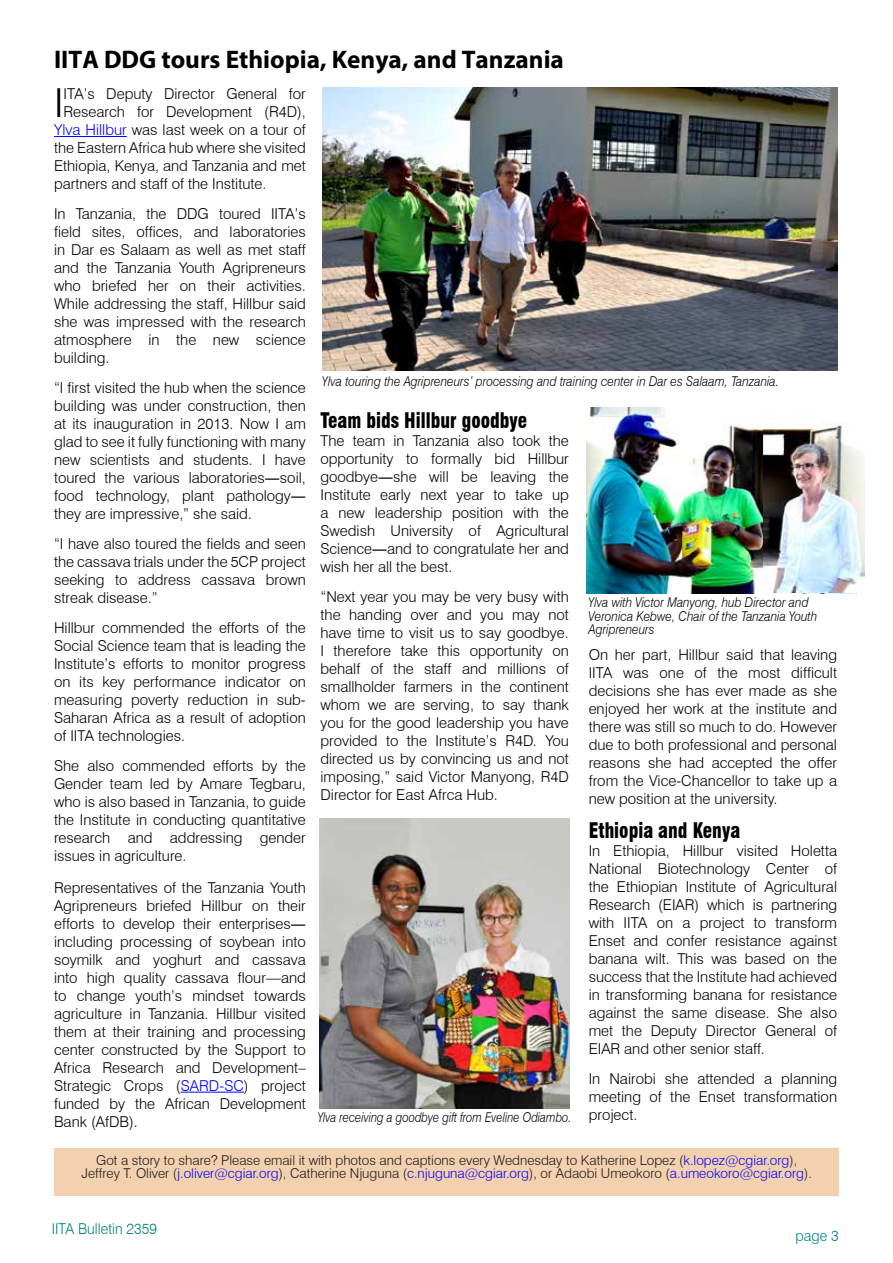
<style>
.page{position:relative;width:893px;height:1263px;background:#fff}
.page>*{position:absolute;margin:0;border:0;box-sizing:border-box;transform-origin:0 0}
.t1{font:300 40.05px "Swiss 721 BT";color:#000}
.t2{font:700 25.5px "Myriad Pro";color:#000}
.t3{font:900 condensed 21px "Swiss 721 BT";color:#000;scale:.9 1}
.t4{font:300 15px/18px "Swiss 721 BT";color:#000;text-align:justify}
.t5{font:300 15px "Swiss 721 BT";color:#008080;scale:.95 1}
.t6{font:300 13.5px/13.5px "Swiss 721 BT";color:#1b1b1f;text-align:center}
.t7{font:italic 300 13.5px/13.5px "Swiss 721 BT";color:#000;scale:.9 1}
.t8{font:italic 300 13.5px "Swiss 721 BT";color:#000;scale:.85 1}
.s1{color:#00f}
.s2{font-family:"Arial";font-weight:400}
</style>
<div class="page">
<hr style="left:54px;top:136px;width:73px;height:1px;background:#00f">
<hr style="left:181px;top:1092px;width:63px;height:1px;background:#00f">
<div style="left:54px;top:1148px;width:785px;height:47px;background:#f4d1ae"></div>
<img style="left:322px;top:88px;width:516px;height:282px">
<img style="left:320px;top:818px;width:250px;height:291px">
<img style="left:587px;top:408px;width:176px;height:185px">
<img style="left:763px;top:424px;width:102px;height:169px">
<h2 class="t2" style="left:54px;top:42px;width:511px">IITA DDG tours Ethiopia, Kenya, and Tanzania</h2>
<h1 class="t1" style="left:54px;top:78px;width:11px">I</h1>
<p class="t4" style="left:64px;top:84px;width:244px">ITA’s Deputy Director General for</p>
<p class="t4" style="left:64px;top:102px;width:244px">Research for Development (R4D),</p>
<p class="t4" style="left:54px;top:120px;width:253px"><span class="s1">Ylva Hillbur</span> was last week on a tour of</p>
<p class="t4" style="left:54px;top:138px;width:253px">the Eastern Africa hub where she visited</p>
<p class="t4" style="left:54px;top:156px;width:253px">Ethiopia, Kenya, and Tanzania and met</p>
<p class="t4" style="left:54px;top:174px;width:214px">partners and staff of the Institute.</p>
<p class="t4" style="left:54px;top:204px;width:253px">In Tanzania, the DDG toured IITA’s field sites, offices, and laboratories in Dar es Salaam as well as met staff and the Tanzania Youth Agripreneurs who briefed her on their activities.<br>While addressing the staff, Hillbur said she was impressed with the research atmosphere in the new science building.</p>
<p class="t4" style="left:54px;top:378px;width:253px">“I first visited the hub when the science building was under construction, then at its inauguration in 2013. Now I am glad to see it fully functioning with many new scientists and students. I have toured the various laboratories<span class="s2">―</span>soil, food technology, plant pathology<span class="s2">― </span>they are impressive,” she said.</p>
<p class="t4" style="left:54px;top:534px;width:253px">“I have also toured the fields and seen the cassava trials under the 5CP project seeking to address cassava brown streak disease.”</p>
<p class="t4" style="left:54px;top:618px;width:253px">Hillbur commended the efforts of the Social Science team that is leading the Institute’s efforts to monitor progress on its key performance indicator on measuring poverty reduction in sub-Saharan Africa as a result of adoption of IITA technologies.</p>
<p class="t4" style="left:54px;top:756px;width:253px">She also commended efforts by the Gender team led by Amare Tegbaru, who is also based in Tanzania, to guide the Institute in conducting quantitative research and addressing gender issues in agriculture.</p>
<p class="t4" style="left:54px;top:878px;width:253px">Representatives of the Tanzania Youth Agripreneurs briefed Hillbur on their efforts to develop their enterprises<span class="s2">― </span>including processing of soybean into soymilk and yoghurt and cassava into high quality cassava flour—and to change youth’s mindset towards agriculture in Tanzania. Hillbur visited them at their training and processing center constructed by the Support to Africa Research and Development– Strategic Crops (<span class="s1">SARD-SC</span>) project funded by the African Development Bank (AfDB).</p>
<p class="t7" style="left:322px;top:374px;width:509px">Ylva touring the Agripreneurs’ processing and training center in Dar es Salaam, Tanzania.</p>
<h3 class="t3" style="left:320px;top:407px;width:231px">Team bids Hillbur goodbye</h3>
<p class="t4" style="left:320px;top:431px;width:250px">The team in Tanzania also took the opportunity to formally bid Hillbur goodbye<span class="s2">―</span>she will be leaving the Institute early next year to take up a new leadership position with the Swedish University of Agricultural Science<span class="s2">―</span>and to congratulate her and wish her all the best.</p>
<p class="t4" style="left:320px;top:587px;width:250px">“Next year you may be very busy with the handing over and you may not have time to visit us to say goodbye.<br>I therefore take this opportunity on behalf of the staff and millions of smallholder farmers in the continent whom we are serving, to say thank you for the good leadership you have provided to the Institute’s R4D. You directed us by convincing us and not imposing,” said Victor Manyong, R4D Director for East Afrca Hub.</p>
<p class="t7" style="left:589px;top:595px;width:255px">Ylva with Victor Manyong, hub Director and<br>Veronica Kebwe, Chair of the Tanzania Youth<br>Agripreneurs</p>
<p class="t4" style="left:589px;top:645px;width:250px">On her part, Hillbur said that leaving IITA was one of the most difficult decisions she has ever made as she enjoyed her work at the institute and there was still so much to do. However due to both professional and personal reasons she had accepted the offer from the Vice-Chancellor to take up a new position at the university.</p>
<h3 class="t3" style="left:589px;top:818px;width:170px">Ethiopia and Kenya</h3>
<p class="t4" style="left:589px;top:842px;width:250px">In Ethiopia, Hillbur visited Holetta National Biotechnology Center of the Ethiopian Institute of Agricultural Research (EIAR) which is partnering with IITA on a project to transform Enset and confer resistance against banana wilt. This was based on the success that the Institute had achieved in transforming banana for resistance against the same disease. She also met the Deputy Director General of EIAR and other senior staff.</p>
<p class="t4" style="left:589px;top:1070px;width:250px">In Nairobi she attended a planning meeting of the Enset transformation project.</p>
<p class="t8" style="left:318px;top:1109px;width:300px">Ylva receiving a goodbye gift from Eveline Odiambo.</p>
<p class="t6" style="left:82px;top:1153px;width:732px">Got a story to share? Please email it with photos and captions every Wednesday to Katherine Lopez (<span class="s1">k.lopez@cgiar.org</span>),<br>Jeffrey T. Oliver (<span class="s1">j.oliver@cgiar.org</span>), Catherine Njuguna (<span class="s1">c.njuguna@cgiar.org</span>), or Adaobi Umeokoro (<span class="s1">a.umeokoro@cgiar.org</span>).</p>
<p class="t5" style="left:52px;top:1220px;width:112px">IITA Bulletin 2359</p>
<p class="t5" style="left:795px;top:1226px;width:47px">page 3</p>
</div>
